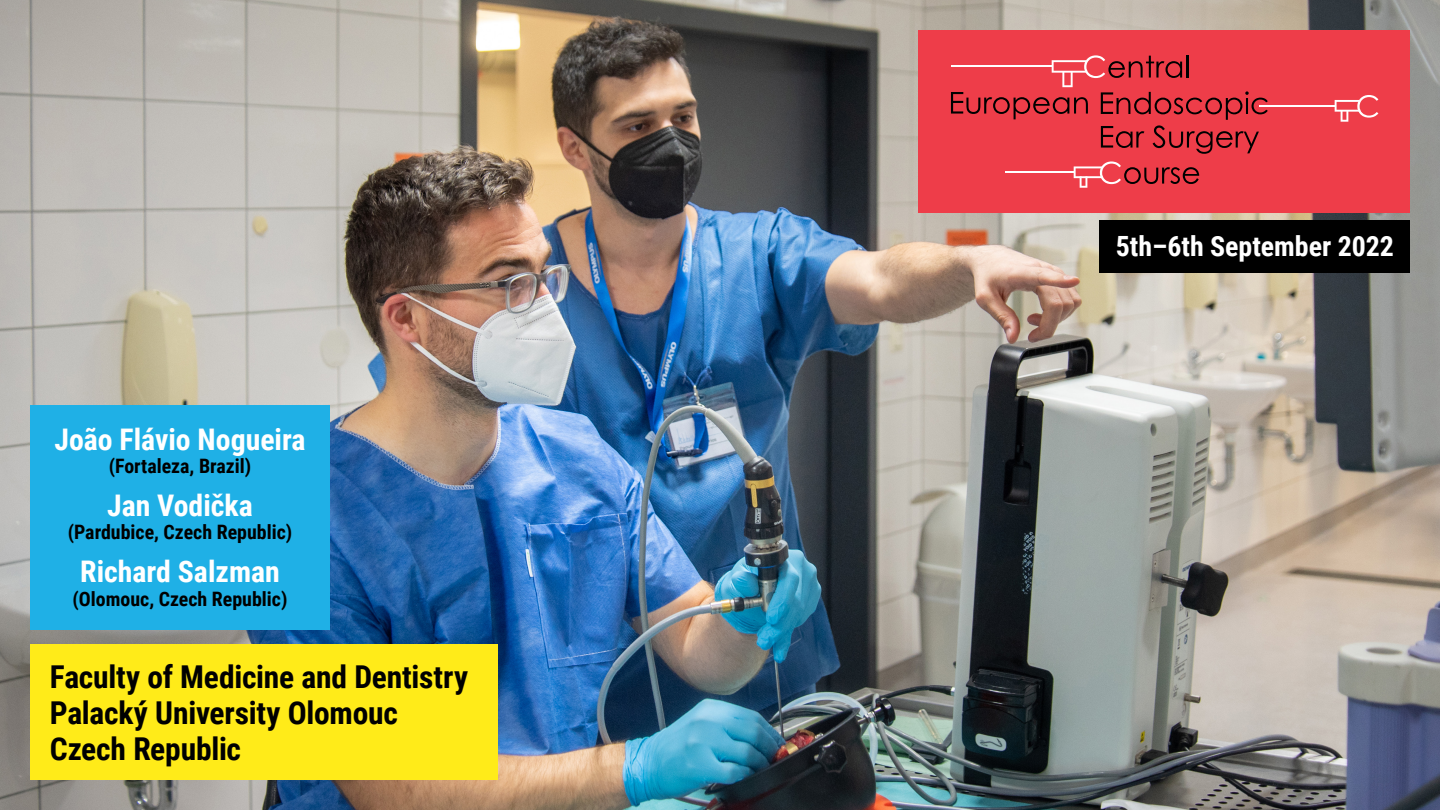
<style>
.page{position:relative;width:1440px;height:810px;background:#fff}
.page>*{position:absolute;margin:0;border:0;box-sizing:border-box;transform-origin:0 0}
.t1{font:700 31.5px/36px "Roboto Condensed";letter-spacing:-.005em;color:#000}
.jmeno{font:700 29.78px "Roboto Condensed";color:#fff}
.t2{font:700 27.83px "Roboto Condensed";color:#fff}
.misto{font:700 19.88px "Roboto Condensed";color:#000}
</style>
<div class="page">
<img style="left:0;top:0;width:1440px;height:810px">
<div style="left:30px;top:645px;width:468px;height:135px;background:#ffeb19"></div>
<div style="left:30px;top:405px;width:300px;height:225px;background:#1fb0e6"></div>
<div style="left:1100px;top:220px;width:310px;height:52px;background:#000"></div>
<div style="left:918px;top:30px;width:492px;height:182px;background:#ee3d49"></div>
<svg style="left:951px;top:55px;width:317px;height:99px"></svg>
<hr style="left:951px;top:65px;width:102px;height:2px;background:#fff">
<svg style="left:1074px;top:161px;width:125px;height:27px"></svg>
<hr style="left:1005px;top:171px;width:69px;height:2px;background:#fff">
<svg style="left:1335px;top:95px;width:43px;height:27px"></svg>
<hr style="left:1259px;top:105px;width:77px;height:2px;background:#fff">
<p class="jmeno" style="left:54px;top:419px;width:253px">João Flávio Nogueira</p>
<p class="misto" style="left:109px;top:452px;width:144px">(Fortaleza, Brazil)</p>
<p class="jmeno" style="left:107px;top:485px;width:147px">Jan Vodička</p>
<p class="misto" style="left:68px;top:518px;width:226px">(Pardubice, Czech Republic)</p>
<p class="jmeno" style="left:80px;top:551px;width:201px">Richard Salzman</p>
<p class="misto" style="left:73px;top:585px;width:216px">(Olomouc, Czech Republic)</p>
<p class="t1" style="left:50px;top:658px;width:420px">Faculty of Medicine and Dentistry<br>Palacký University Olomouc<br>Czech Republic</p>
<p class="t2" style="left:1116px;top:227px;width:280px">5th–6th September 2022</p>
</div>
